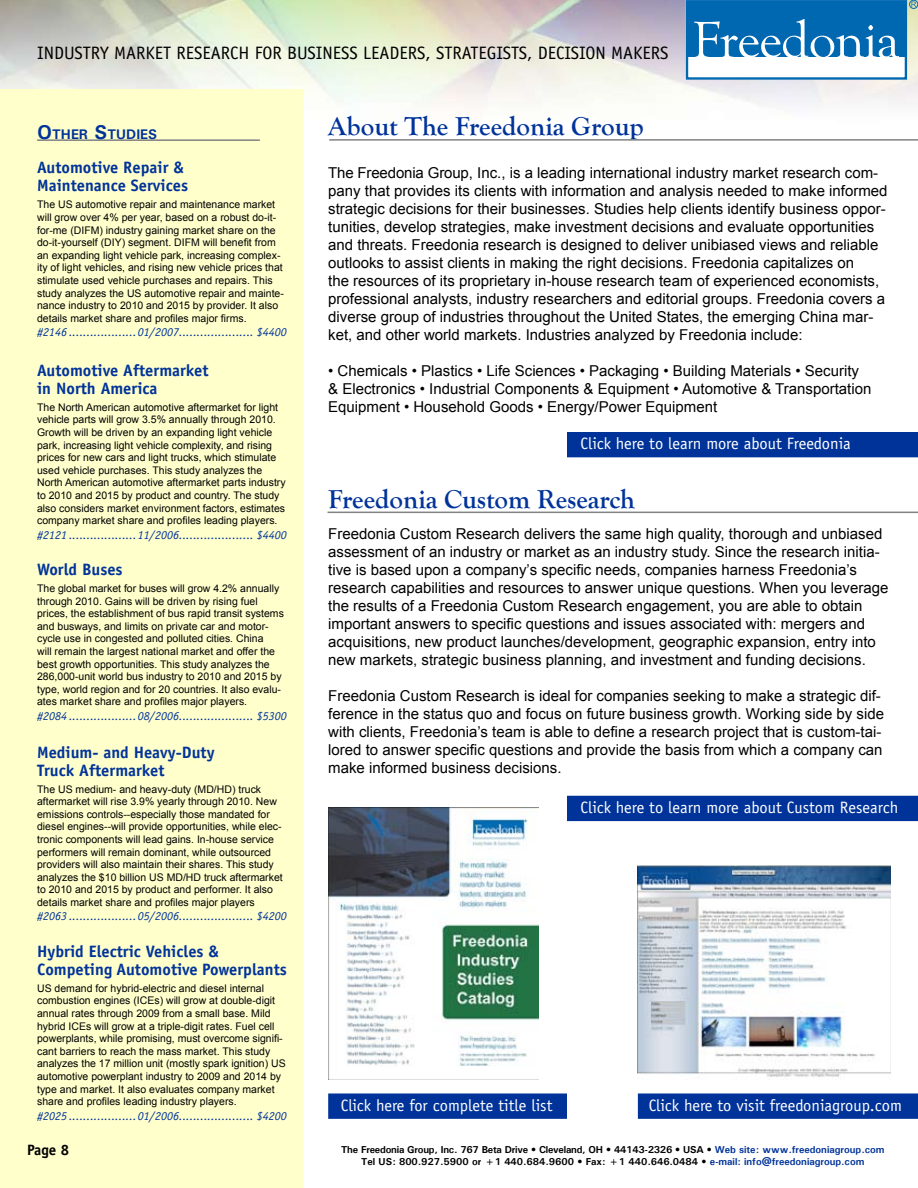
<style>
.page{position:relative;width:918px;height:1188px;background:#fff}
.page>*{position:absolute;margin:0;border:0;box-sizing:border-box;transform-origin:0 0}
.t1{font:700 27px "Goudy Old Style T";color:#039}
.t2{font:18px "Officina Sans";color:#000}
.t3{font:700 16.5px/18px "Officina Sans";color:#039}
.t4{font:16.5px "Officina Sans";color:#fff}
.t5{font:15px/18px "Arial";color:#000}
.t6{font:700 15px "Officina Sans";color:#000}
.t7{font:700 13.95px "Univers";color:#039}
.t8{font:italic 12px "Officina Sans";color:#039}
.t9{font:10.5px/12.6px "Arial";color:#000}
.t10{font:700 10.05px/12px "Univers";color:#000;text-align:center}
.s1{font-size:19.95px}
.s2{font-style:italic}
.s3{color:#039}
</style>
<div class="page">
<div style="left:0;top:89px;width:304px;height:1099px;background:#ffc"></div>
<hr style="left:329px;top:139px;width:589px;height:2px;background:#808284">
<hr style="left:328px;top:512px;width:590px;height:1px;background:#808284">
<div style="left:567px;top:432px;width:351px;height:25px;background:#039"></div>
<div style="left:568px;top:796px;width:349px;height:24px;background:#039"></div>
<div style="left:567px;top:796px;width:351px;height:25px;border:2px solid #039"></div>
<div style="left:639px;top:1094px;width:278px;height:24px;background:#039"></div>
<div style="left:638px;top:1094px;width:280px;height:25px;border:2px solid #039"></div>
<div style="left:329px;top:1094px;width:237px;height:24px;background:#039"></div>
<div style="left:328px;top:1094px;width:239px;height:25px;border:2px solid #039"></div>
<hr style="left:37px;top:139px;width:223px;height:2px;background:#808284">
<div style="left:686px;top:0;width:221px;height:80px;border:2px solid #0067b1"></div>
<div style="left:687px;top:1px;width:218px;height:56px;background:#0067b1"></div>
<svg style="left:694px;top:19px;width:205px;height:38px"></svg>
<div style="left:909px;top:0;width:9px;height:9px;border:1px solid #0067b1;border-radius:50%"></div>
<svg style="left:911px;top:2px;width:5px;height:5px"></svg>
<img style="left:637px;top:866px;width:254px;height:211px">
<img style="left:328px;top:808px;width:211px;height:272px">
<h2 class="t2" style="left:37px;top:42px;width:633px">INDUSTRY MARKET RESEARCH FOR BUSINESS LEADERS, STRATEGISTS, DECISION MAKERS</h2>
<h3 class="t7" style="left:37px;top:126px;width:120px"><span class="s1">O</span>ther <span class="s1">S</span>tudies</h3>
<h3 class="t3" style="left:37px;top:159px;width:152px">Automotive Repair &amp;<br>Maintenance Services</h3>
<p class="t9" style="left:37px;top:199px;width:248px">The US automotive repair and maintenance market will grow over 4% per year, based on a robust do-it&shy;for-me (DIFM) industry gaining market share on the do-it-yourself (DIY) segment. DIFM will benefit from an expanding light vehicle park, increasing complex&shy;ity of light vehicles, and rising new vehicle prices that stimulate used vehicle purchases and repairs. This study analyzes the US automotive repair and mainte&shy;nance industry to 2010 and 2015 by provider. It also details market share and profiles major firms.</p>
<p class="t8" style="left:37px;top:325px;width:251px">#2146 ...................01/2007..................... $4400</p>
<h3 class="t3" style="left:37px;top:361px;width:173px">Automotive Aftermarket in North America</h3>
<p class="t9" style="left:37px;top:401px;width:250px">The North American automotive aftermarket for light vehicle parts will grow 3.5% annually through 2010.<br>Growth will be driven by an expanding light vehicle park, increasing light vehicle complexity, and rising prices for new cars and light trucks, which stimulate used vehicle purchases. This study analyzes the North American automotive aftermarket parts industry to 2010 and 2015 by product and country. The study also considers market environment factors, estimates company market share and profiles leading players.</p>
<p class="t8" style="left:37px;top:528px;width:251px">#2121 ...................11/2006..................... $4400</p>
<h3 class="t3" style="left:37px;top:560px;width:87px">World Buses</h3>
<p class="t9" style="left:37px;top:582px;width:248px">The global market for buses will grow 4.2% annually through 2010. Gains will be driven by rising fuel prices, the establishment of bus rapid transit systems and busways, and limits on private car and motor&shy;cycle use in congested and polluted cities. China<br>will remain the largest national market and offer the best growth opportunities. This study analyzes the 286,000-unit world bus industry to 2010 and 2015 by type, world region and for 20 countries. It also evalu&shy;ates market share and profiles major players.</p>
<p class="t8" style="left:37px;top:709px;width:251px">#2084 ...................08/2006..................... $5300</p>
<h3 class="t3" style="left:37px;top:743px;width:179px">Medium- and Heavy-Duty<br>Truck Aftermarket</h3>
<p class="t9" style="left:37px;top:783px;width:247px">The US medium- and heavy-duty (MD/HD) truck aftermarket will rise 3.9% yearly through 2010. New emissions controls--especially those mandated for diesel engines--will provide opportunities, while elec&shy;tronic components will lead gains. In-house service performers will remain dominant, while outsourced providers will also maintain their shares. This study analyzes the $10 billion US MD/HD truck aftermarket to 2010 and 2015 by product and performer. It also details market share and profiles major players</p>
<p class="t8" style="left:37px;top:909px;width:251px">#2063 ...................05/2006..................... $4200</p>
<h3 class="t3" style="left:37px;top:942px;width:251px">Hybrid Electric Vehicles &amp;<br>Competing Automotive Powerplants</h3>
<p class="t9" style="left:37px;top:982px;width:250px">US demand for hybrid-electric and diesel internal combustion engines (ICEs) will grow at double-digit annual rates through 2009 from a small base. Mild hybrid ICEs will grow at a triple-digit rates. Fuel cell powerplants, while promising, must overcome signifi&shy;cant barriers to reach the mass market. This study analyzes the 17 million unit (mostly spark ignition) US automotive powerplant industry to 2009 and 2014 by type and market. It also evaluates company market share and profiles leading industry players.</p>
<p class="t8" style="left:37px;top:1109px;width:251px">#2025 ...................01/2006..................... $4200</p>
<h3 class="t6" style="left:27px;top:1140px;width:44px">Page 8</h3>
<h1 class="t1" style="left:328px;top:111px;width:317px">About The Freedonia Group</h1>
<p class="t5" style="left:328px;top:164px;width:561px">The Freedonia Group, Inc., is a leading international industry market research com&shy;pany that provides its clients with information and analysis needed to make informed strategic decisions for their businesses. Studies help clients identify business oppor&shy;tunities, develop strategies, make investment decisions and evaluate opportunities and threats. Freedonia research is designed to deliver unibiased views and reliable outlooks to assist clients in making the right decisions. Freedonia capitalizes on<br>the resources of its proprietary in-house research team of experienced economists, professional analysts, industry researchers and editorial groups. Freedonia covers a diverse group of industries throughout the United States, the emerging China mar&shy;ket, and other world markets. Industries analyzed by Freedonia include:</p>
<h3 class="t5" style="left:328px;top:362px;width:545px"><span class="s2">•</span> Chemicals • Plastics • Life Sciences • Packaging • Building Materials • Security &amp; Electronics • Industrial Components &amp; Equipment • Automotive &amp; Transportation<br>Equipment • Household Goods • Energy/Power Equipment</h3>
<h3 class="t4" style="left:580px;top:434px;width:272px">Click here to learn more about Freedonia</h3>
<h1 class="t1" style="left:328px;top:484px;width:308px">Freedonia Custom Research</h1>
<p class="t5" style="left:328px;top:525px;width:562px">Freedonia Custom Research delivers the same high quality, thorough and unbiased assessment of an industry or market as an industry study. Since the research initia&shy;tive is based upon a company’s specific needs, companies harness Freedonia’s research capabilities and resources to answer unique questions. When you leverage the results of a Freedonia Custom Research engagement, you are able to obtain important answers to specific questions and issues associated with: mergers and acquisitions, new product launches/development, geographic expansion, entry into new markets, strategic business planning, and investment and funding decisions.</p>
<p class="t5" style="left:328px;top:687px;width:557px">Freedonia Custom Research is ideal for companies seeking to make a strategic dif&shy;ference in the status quo and focus on future business growth. Working side by side with clients, Freedonia’s team is able to define a research project that is custom-tai&shy;lored to answer specific questions and provide the basis from which a company can make informed business decisions.</p>
<h3 class="t4" style="left:580px;top:798px;width:319px">Click here to learn more about Custom Research</h3>
<h3 class="t4" style="left:341px;top:1096px;width:213px">Click here for complete title list</h3>
<h3 class="t4" style="left:649px;top:1096px;width:255px">Click here to visit freedoniagroup.com</h3>
<p class="t10" style="left:341px;top:1143px;width:545px">The Freedonia Group, Inc. 767 Beta Drive • Cleveland, OH • 44143-2326 • USA • <span class="s3">Web site: www.freedoniagroup.com<br></span>Tel US: 800.927.5900 or +1 440.684.9600 • Fax: +1 440.646.0484 • <span class="s3">e-mail: info@freedoniagroup.com</span></p>
</div>
